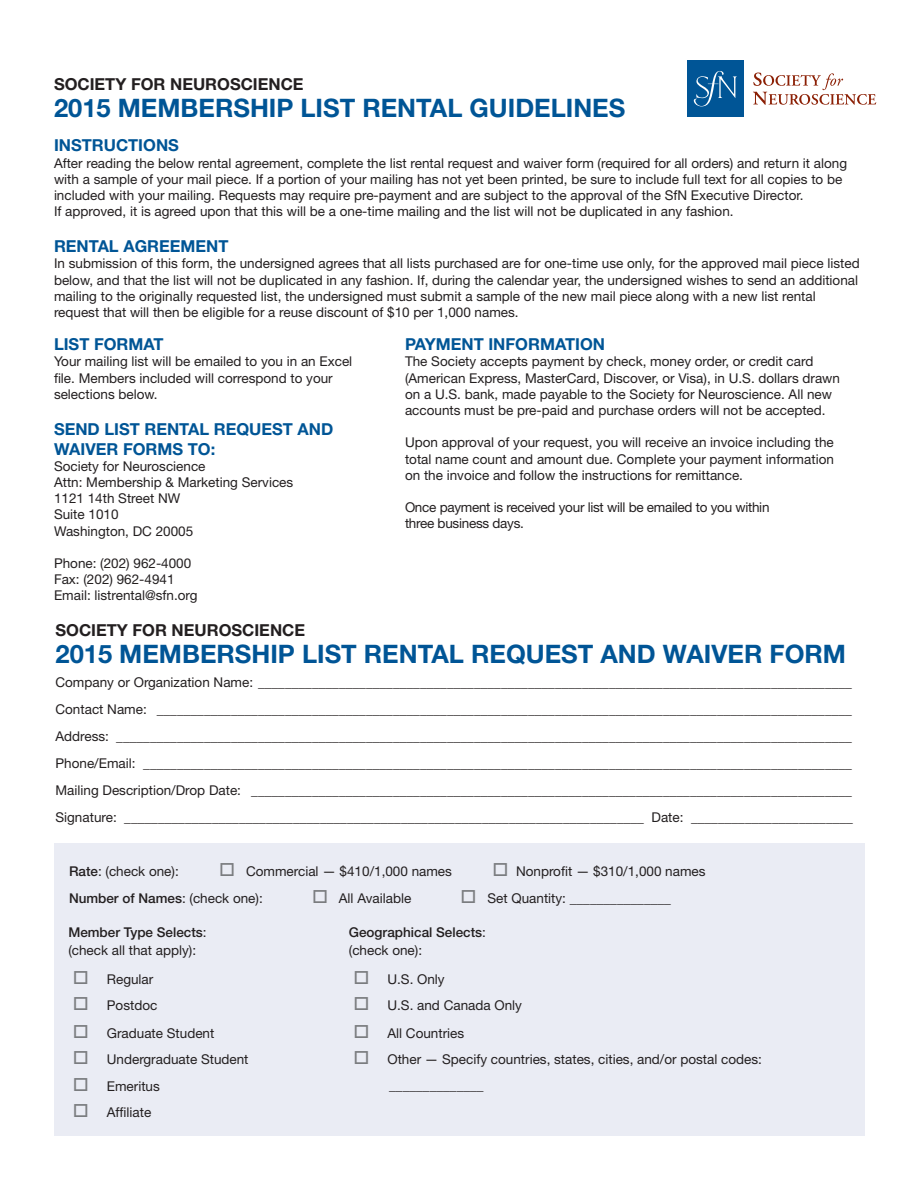
<style>
.page{position:relative;width:918px;height:1188px;background:#fff}
.page>*{position:absolute;margin:0;border:0;box-sizing:border-box;transform-origin:0 0}
.t1{font:700 25.5px "Helvetica Neue";color:#005596}
.t2{font:700 16.5px/19.8px "Helvetica Neue";color:#005596}
.t3{font:700 16.5px "Helvetica Neue";color:#231f20}
.t4{font:13.5px/16.2px "Helvetica Neue";color:#231f20}
.t5{font:13.5px/16.2px "Helvetica Neue";letter-spacing:-.02em;color:#231f20}
.t6{font:500 13.5px/18px "Helvetica Neue";color:#231f20}
.t7{font:13.5px "Frutiger";color:#231f20}
.s1{font-weight:500}
.s2{font-weight:400}
</style>
<div class="page">
<div style="left:54px;top:843px;width:810px;height:293px;background:#eaecf4"></div>
<svg style="left:753px;top:73px;width:123px;height:32px"></svg>
<div style="left:687px;top:61px;width:57px;height:56px;background:#005596"></div>
<svg style="left:693px;top:71px;width:44px;height:35px"></svg>
<p class="t3" style="left:54px;top:78px;width:251px">SOCIETY FOR NEUROSCIENCE</p>
<p class="t1" style="left:54px;top:98px;width:573px">2015 MEMBERSHIP LIST RENTAL GUIDELINES</p>
<p class="t2" style="left:54px;top:137px;width:126px">INSTRUCTIONS</p>
<p class="t4" style="left:54px;top:156px;width:795px">After reading the below rental agreement, complete the list rental request and waiver form (required for all orders) and return it along with a sample of your mail piece. If a portion of your mailing has not yet been printed, be sure to include full text for all copies to be included with your mailing. Requests may require pre-payment and are subject to the approval of the SfN Executive Director.<br>If approved, it is agreed upon that this will be a one-time mailing and the list will not be duplicated in any fashion.</p>
<p class="t2" style="left:54px;top:238px;width:176px">RENTAL AGREEMENT</p>
<p class="t4" style="left:54px;top:257px;width:807px">In submission of this form, the undersigned agrees that all lists purchased are for one-time use only, for the approved mail piece listed below, and that the list will not be duplicated in any fashion. If, during the calendar year, the undersigned wishes to send an additional mailing to the originally requested list, the undersigned must submit a sample of the new mail piece along with a new list rental request that will then be eligible for a reuse discount of $10 per 1,000 names.</p>
<p class="t2" style="left:54px;top:336px;width:111px">LIST FORMAT</p>
<p class="t4" style="left:54px;top:355px;width:300px">Your mailing list will be emailed to you in an Excel file. Members included will correspond to your selections below.</p>
<p class="t2" style="left:54px;top:421px;width:281px">SEND LIST RENTAL REQUEST AND<br>WAIVER FORMS TO:</p>
<p class="t4" style="left:54px;top:459px;width:241px">Society for Neuroscience<br>Attn: Membership &amp; Marketing Services<br>1121 14th Street NW<br>Suite 1010<br>Washington, DC 20005</p>
<p class="t4" style="left:54px;top:557px;width:145px">Phone: (202) 962-4000<br>Fax: (202) 962-4941<br>Email: listrental@sfn.org</p>
<p class="t2" style="left:405px;top:336px;width:202px">PAYMENT INFORMATION</p>
<p class="t4" style="left:405px;top:355px;width:437px">The Society accepts payment by check, money order, or credit card (American Express, MasterCard, Discover, or Visa), in U.S. dollars drawn on a U.S. bank, made payable to the Society for Neuroscience. All new accounts must be pre-paid and purchase orders will not be accepted.</p>
<p class="t4" style="left:405px;top:436px;width:430px;text-align:justify">Upon approval of your request, you will receive an invoice including the total name count and amount due. Complete your payment information on the invoice and follow the instructions for remittance.</p>
<p class="t5" style="left:405px;top:501px;width:366px">Once payment is received your list will be emailed to you within three business days.</p>
<p class="t3" style="left:56px;top:624px;width:251px">SOCIETY FOR NEUROSCIENCE</p>
<p class="t1" style="left:56px;top:645px;width:792px">2015 MEMBERSHIP LIST RENTAL REQUEST AND WAIVER FORM</p>
<p class="t4" style="left:56px;top:670px;width:799px;line-height:27px;text-align:justify">Company or Organization Name: ________________________________________________________________________________________ Contact Name: _______________________________________________________________________________________________________ Address: _____________________________________________________________________________________________________________ Phone/Email: _________________________________________________________________________________________________________ Mailing Description/Drop Date: _________________________________________________________________________________________ Signature: _____________________________________________________________________________ Date: ________________________</p>
<p class="t4" style="left:69px;top:865px;width:111px"><span class="s1">Rate</span>: (check one):</p>
<p class="t4" style="left:246px;top:865px;width:207px">Commercial — $410/1,000 names</p>
<p class="t4" style="left:516px;top:865px;width:191px">Nonprofit — $310/1,000 names</p>
<p class="t6" style="left:69px;top:891px;width:195px">Number of Names<span class="s2">: (check one):</span></p>
<p class="t4" style="left:339px;top:892px;width:74px">All Available</p>
<p class="t4" style="left:487px;top:892px;width:185px">Set Quantity: _______________</p>
<p class="t4" style="left:68px;top:925px;width:140px;line-height:18px"><span class="s1">Member Type Selects</span>: (check all that apply):</p>
<p class="t6" style="left:349px;top:925px;width:139px">Geographical Selects<span class="s2">: (check one):</span></p>
<p class="t4" style="left:107px;top:972px;width:48px">Regular</p>
<p class="t4" style="left:387px;top:972px;width:59px">U.S. Only</p>
<p class="t4" style="left:107px;top:998px;width:52px">Postdoc</p>
<p class="t4" style="left:387px;top:998px;width:136px">U.S. and Canada Only</p>
<p class="t4" style="left:107px;top:1026px;width:109px">Graduate Student</p>
<p class="t4" style="left:387px;top:1026px;width:78px">All Countries</p>
<p class="t4" style="left:107px;top:1052px;width:143px">Undergraduate Student</p>
<p class="t4" style="left:387px;top:1052px;width:376px">Other — Specify countries, states, cities, and/or postal codes:</p>
<p class="t4" style="left:107px;top:1075px;width:55px;line-height:26px">Emeritus<br>Affiliate</p>
<p class="t7" style="left:389px;top:1080px;width:96px">______________</p>
</div>
